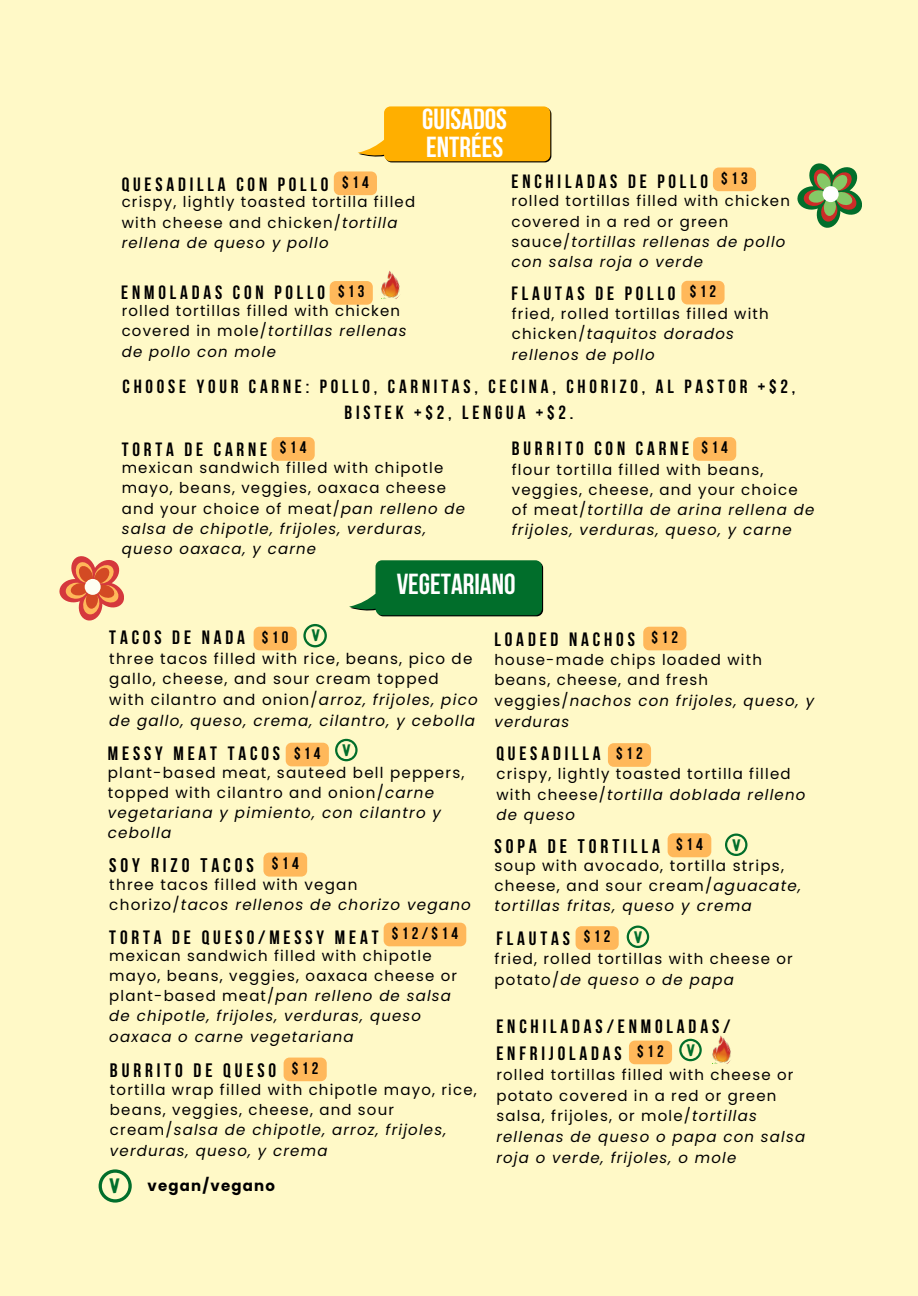
<style>
.page{position:relative;width:918px;height:1296px;background:#fff9c7}
.page>*{position:absolute;margin:0;border:0;box-sizing:border-box;transform-origin:0 0}
.t1{font:700 28.95px "Bebas Neue";color:#fff}
.t2{font:20.7px "Bobby Jones";color:#016e2b}
.t3{font:700 19.65px "Bebas Neue";letter-spacing:.2em;color:#000}
.t4{font:700 19.35px "Bebas Neue";letter-spacing:.2em;color:#000}
.t5{font:700 19.2px/26.5px "Bebas Neue";letter-spacing:.2em;color:#000}
.t6{font:700 19.05px/26.5px "Bebas Neue";letter-spacing:.2em;color:#000;text-align:center}
.t7{font:700 16.95px "Bebas Neue";color:#000}
.t8{font:700 16.65px "Bebas Neue";letter-spacing:.2em;color:#000}
.t9{font:16.5px "Bobby Jones";color:#016e2b}
.t10{font:15.15px/20.2px "Poppins";letter-spacing:.08em;color:#000}
.t11{font:15px/20.2px "Poppins";letter-spacing:.08em;color:#000}
.t12{font:700 15px "Poppins";letter-spacing:.08em;color:#000}
.s1{font-style:italic}
</style>
<div class="page">
<svg style="left:349px;top:560px;width:194px;height:56px;background:#217e3e"></svg>
<svg style="left:59px;top:556px;width:65px;height:64px"></svg>
<div style="left:85px;top:579px;width:16px;height:16px;background:#fefef2;border-radius:50%"></div>
<svg style="left:797px;top:163px;width:65px;height:64px"></svg>
<div style="left:823px;top:186px;width:16px;height:16px;background:#fff;border-radius:50%"></div>
<svg style="left:576px;top:926px;width:43px;height:24px"></svg>
<svg style="left:286px;top:743px;width:43px;height:23px"></svg>
<svg style="left:254px;top:627px;width:43px;height:23px"></svg>
<div style="left:384px;top:923px;width:82px;height:23px;background:#ffb85a"></div>
<svg style="left:284px;top:1058px;width:43px;height:23px"></svg>
<svg style="left:643px;top:627px;width:43px;height:23px"></svg>
<svg style="left:608px;top:743px;width:43px;height:24px"></svg>
<svg style="left:335px;top:739px;width:23px;height:22px"></svg>
<svg style="left:99px;top:1169px;width:32px;height:33px"></svg>
<svg style="left:334px;top:171px;width:43px;height:24px"></svg>
<svg style="left:272px;top:437px;width:43px;height:24px"></svg>
<svg style="left:713px;top:168px;width:43px;height:23px"></svg>
<svg style="left:681px;top:281px;width:44px;height:23px"></svg>
<svg style="left:693px;top:437px;width:43px;height:24px"></svg>
<svg style="left:303px;top:624px;width:24px;height:23px"></svg>
<svg style="left:629px;top:1041px;width:43px;height:23px"></svg>
<svg style="left:679px;top:1039px;width:23px;height:22px"></svg>
<svg style="left:627px;top:926px;width:22px;height:22px"></svg>
<svg style="left:263px;top:853px;width:44px;height:24px"></svg>
<svg style="left:668px;top:833px;width:43px;height:24px"></svg>
<svg style="left:725px;top:834px;width:22px;height:22px"></svg>
<svg style="left:358px;top:106px;width:193px;height:56px;background:#fab518"></svg>
<img style="left:385px;top:270px;width:15px;height:29px">
<svg style="left:393px;top:293px;width:7px;height:6px"></svg>
<svg style="left:330px;top:281px;width:55px;height:24px"></svg>
<img style="left:712px;top:1035px;width:19px;height:29px">
<svg style="left:725px;top:1058px;width:6px;height:6px"></svg>
<svg style="left:712px;top:1058px;width:4px;height:6px"></svg>
<p class="t1" style="left:422px;top:108px;width:86px">GUISADOS</p>
<p class="t1" style="left:426px;top:136px;width:78px">ENTRÉES</p>
<p class="t5" style="left:122px;top:172px;width:208px">QUESADILLA CON POLLO</p>
<p class="t5" style="left:511px;top:169px;width:198px">ENCHILADAS DE POLLO</p>
<p class="t8" style="left:342px;top:175px;width:28px">$14</p>
<p class="t8" style="left:721px;top:171px;width:28px">$13</p>
<p class="t11" style="left:122px;top:192px;width:295px">crispy, lightly toasted tortilla filled with cheese and chicken/<span class="s1">tortilla rellena de queso y pollo</span></p>
<p class="t11" style="left:511px;top:191px;width:280px">rolled tortillas filled with chicken covered in a red or green sauce/<span class="s1">tortillas rellenas de pollo con salsa roja o verde</span></p>
<p class="t8" style="left:338px;top:285px;width:28px">$13</p>
<p class="t5" style="left:121px;top:281px;width:205px">ENMOLADAS CON POLLO</p>
<p class="t5" style="left:511px;top:282px;width:166px">FLAUTAS DE POLLO</p>
<p class="t8" style="left:690px;top:284px;width:28px">$12</p>
<p class="t11" style="left:122px;top:301px;width:286px">rolled tortillas filled with chicken covered in mole/<span class="s1">tortillas rellenas de pollo con mole</span></p>
<p class="t11" style="left:512px;top:304px;width:259px">fried, rolled tortillas filled with chicken/<span class="s1">taquitos dorados rellenos de pollo</span></p>
<p class="t6" style="left:123px;top:375px;width:674px">CHOOSE YOUR CARNE: POLLO, CARNITAS, CECINA, CHORIZO, AL PASTOR +$2,<br>BISTEK +$2, LENGUA +$2.</p>
<p class="t5" style="left:122px;top:438px;width:147px">TORTA DE CARNE</p>
<p class="t8" style="left:280px;top:441px;width:28px">$14</p>
<p class="t11" style="left:122px;top:458px;width:345px">mexican sandwich filled with chipotle mayo, beans, veggies, oaxaca cheese and your choice of meat/<span class="s1">pan relleno de salsa de chipotle, frijoles, verduras, queso oaxaca, y carne</span></p>
<p class="t8" style="left:701px;top:441px;width:28px">$14</p>
<p class="t5" style="left:512px;top:437px;width:179px">BURRITO CON CARNE</p>
<p class="t11" style="left:512px;top:459px;width:304px">flour tortilla filled with beans, veggies, cheese, and your choice of meat/<span class="s1">tortilla de arina rellena de frijoles, verduras, queso, y carne</span></p>
<p class="t1" style="left:397px;top:572px;width:120px">VEGETARIANO</p>
<p class="t9" style="left:312px;top:625px;width:10px">V</p>
<p class="t5" style="left:109px;top:626px;width:137px">TACOS DE NADA</p>
<p class="t8" style="left:262px;top:630px;width:28px">$10</p>
<p class="t10" style="left:109px;top:648px;width:370px;line-height:20.7px">three tacos filled with rice, beans, pico de gallo, cheese, and sour cream topped<br>with cilantro and onion/<span class="s1">arroz, frijoles, pico de gallo, queso, crema, cilantro, y cebolla</span></p>
<p class="t5" style="left:494px;top:628px;width:142px">LOADED NACHOS</p>
<p class="t8" style="left:652px;top:630px;width:28px">$12</p>
<p class="t11" style="left:494px;top:649px;width:321px;line-height:20.7px">house-made chips loaded with beans, cheese, and fresh veggies/<span class="s1">nachos con frijoles, queso, y verduras</span></p>
<p class="t9" style="left:342px;top:740px;width:10px">V</p>
<p class="t8" style="left:294px;top:746px;width:28px">$14</p>
<p class="t5" style="left:108px;top:742px;width:174px">MESSY MEAT TACOS</p>
<p class="t10" style="left:108px;top:762px;width:358px">plant-based meat, sauteed bell peppers, topped with cilantro and onion/<span class="s1">carne vegetariana y pimiento, con cilantro y cebolla</span></p>
<p class="t5" style="left:496px;top:742px;width:106px">QUESADILLA</p>
<p class="t8" style="left:616px;top:747px;width:28px">$12</p>
<p class="t11" style="left:496px;top:763px;width:310px;line-height:20.7px">crispy, lightly toasted tortilla filled with cheese/<span class="s1">tortilla doblada relleno de queso</span></p>
<p class="t3" style="left:494px;top:838px;width:167px">SOPA DE TORTILLA</p>
<p class="t7" style="left:676px;top:837px;width:28px">$14</p>
<p class="t9" style="left:732px;top:835px;width:10px">V</p>
<p class="t3" style="left:109px;top:858px;width:146px">SOY RIZO TACOS</p>
<p class="t7" style="left:272px;top:856px;width:28px">$14</p>
<p class="t10" style="left:494px;top:855px;width:308px">soup with avocado, tortilla strips, cheese, and sour cream/<span class="s1">aguacate, tortillas fritas, queso y crema</span></p>
<p class="t10" style="left:109px;top:875px;width:363px">three tacos filled with vegan chorizo/<span class="s1">tacos rellenos de chorizo vegano</span></p>
<p class="t8" style="left:392px;top:926px;width:67px">$12/$14</p>
<p class="t5" style="left:109px;top:926px;width:271px">TORTA DE QUESO/MESSY MEAT</p>
<p class="t11" style="left:109px;top:945px;width:349px">mexican sandwich filled with chipotle mayo, beans, veggies, oaxaca cheese or plant-based meat/<span class="s1">pan relleno de salsa de chipotle, frijoles, verduras, queso oaxaca o carne vegetariana</span></p>
<p class="t4" style="left:110px;top:1062px;width:168px">BURRITO DE QUESO</p>
<p class="t8" style="left:292px;top:1061px;width:28px">$12</p>
<p class="t11" style="left:110px;top:1079px;width:368px">tortilla wrap filled with chipotle mayo, rice, beans, veggies, cheese, and sour cream/<span class="s1">salsa de chipotle, arroz, frijoles, verduras, queso, y crema</span></p>
<p class="t2" style="left:109px;top:1173px;width:12px">V</p>
<p class="t12" style="left:148px;top:1175px;width:129px">vegan/vegano</p>
<p class="t8" style="left:584px;top:930px;width:28px">$12</p>
<p class="t9" style="left:634px;top:927px;width:10px">V</p>
<p class="t5" style="left:496px;top:927px;width:75px">FLAUTAS</p>
<p class="t11" style="left:495px;top:948px;width:300px;line-height:20.7px">fried, rolled tortillas with cheese or potato/<span class="s1">de queso o de papa</span></p>
<p class="t5" style="left:496px;top:1015px;width:236px">ENCHILADAS/ENMOLADAS/<br>ENFRIJOLADAS</p>
<p class="t8" style="left:637px;top:1044px;width:28px">$12</p>
<p class="t9" style="left:686px;top:1040px;width:10px">V</p>
<p class="t11" style="left:496px;top:1064px;width:310px;line-height:20.7px">rolled tortillas filled with cheese or potato covered in a red or green salsa, frijoles, or mole/<span class="s1">tortillas rellenas de queso o papa con salsa roja o verde, frijoles, o mole</span></p>
</div>
